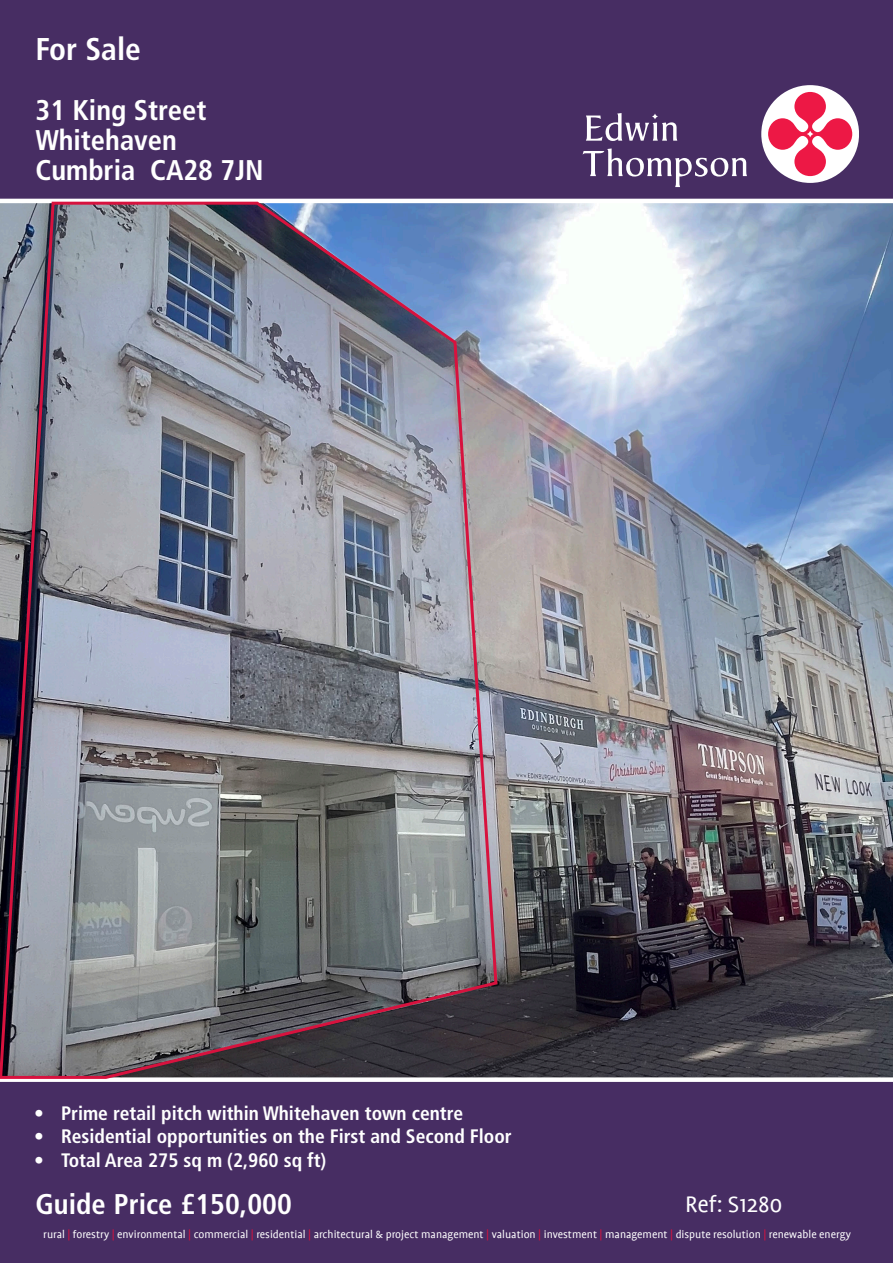
<style>
.page{position:relative;width:893px;height:1263px;background:#472d63}
.page>*{position:absolute;margin:0;border:0;box-sizing:border-box;transform-origin:0 0}
.address{font:700 condensed 31.5px "Frutiger LT Std";color:#fff}
.address-2{font:700 condensed 28.5px "Frutiger LT Std";color:#fff}
.price{font:700 condensed 28.5px "Frutiger LT Std";color:#fff}
.ref{font:25.5px "Profile";color:#fff}
.t1{font:700 condensed 19.5px "Frutiger LT Std";color:#fff}
.Text{font:12px "Profile";color:#fff}
.s1{color:#d7123e}
</style>
<div class="page">
<div style="left:761px;top:85px;width:98px;height:98px;background:#fff;border-radius:50%"></div>
<svg style="left:768px;top:92px;width:84px;height:84px"></svg>
<svg style="left:583px;top:148px;width:164px;height:39px"></svg>
<svg style="left:586px;top:113px;width:91px;height:28px"></svg>
<img style="left:500px;top:203px;width:393px;height:874px">
<div style="left:0;top:1077px;width:893px;height:5px;background:#fff"></div>
<hr style="left:0;top:199px;width:893px;height:4px;background:#fff">
<img style="left:0;top:201px;width:500px;height:878px">
<p class="address" style="left:36px;top:30px;width:107px">For Sale</p>
<p class="address-2" style="left:36px;top:93px;width:172px">31 King Street</p>
<p class="address-2" style="left:36px;top:123px;width:143px">Whitehaven</p>
<p class="address-2" style="left:36px;top:153px;width:230px">Cumbria CA28 7JN</p>
<p class="t1" style="left:34px;top:1102px;width:431px">• Prime retail pitch within Whitehaven town centre</p>
<p class="t1" style="left:34px;top:1125px;width:479px">• Residential opportunities on the First and Second Floor</p>
<p class="t1" style="left:34px;top:1148px;width:294px">• Total Area 275 sq m (2,960 sq ft)</p>
<p class="price" style="left:36px;top:1187px;width:258px">Guide Price £150,000</p>
<p class="ref" style="left:685px;top:1191px;width:99px">Ref: S1280</p>
<p class="Text" style="left:43px;top:1228px;width:809px">rural <span class="s1">|</span> forestry <span class="s1">|</span> environmental <span class="s1">|</span> commercial <span class="s1">|</span> residential <span class="s1">|</span> architectural &amp; project management <span class="s1">|</span> valuation <span class="s1">|</span> investment <span class="s1">|</span> management <span class="s1">|</span> dispute resolution <span class="s1">|</span> renewable energy</p>
</div>
